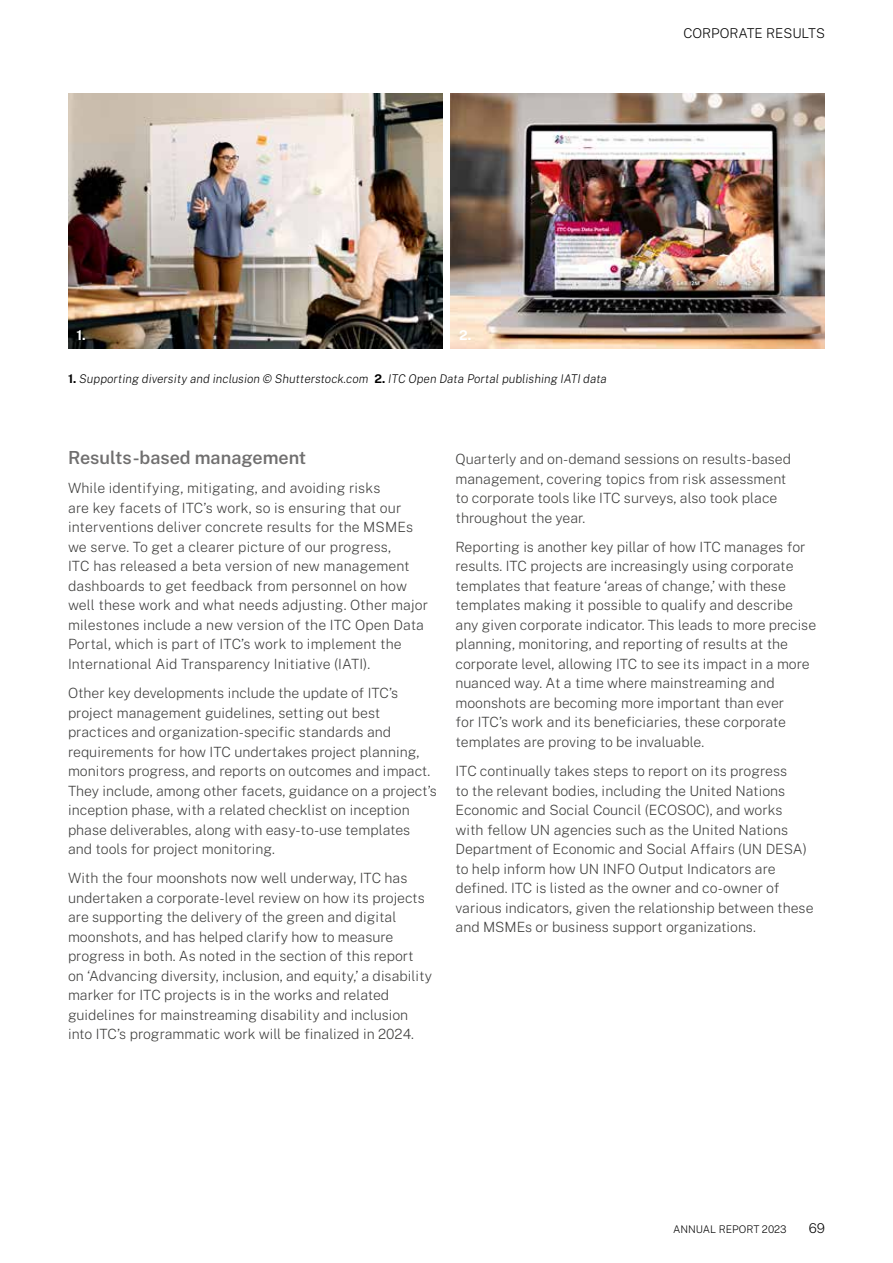
<style>
.page{position:relative;width:893px;height:1263px;background:#fff}
.page>*{position:absolute;margin:0;border:0;box-sizing:border-box;transform-origin:0 0}
.t1{font:600 18px "Public Sans";color:#706f6f}
.t2{font:200 14.1px/19.5px "Public Sans";color:#3c3c3b}
.t3{font:200 13.5px "Public Sans";color:#000}
.t4{font:700 13.5px "Public Sans";color:#fff}
.t5{font:italic 200 12px "Public Sans";color:#000}
.t6{font:200 10.5px "Public Sans";color:#000}
.s1{font-weight:700;font-style:normal}
</style>
<div class="page">
<img style="left:68px;top:94px;width:374px;height:255px">
<img style="left:451px;top:94px;width:374px;height:255px">
<p class="t3" style="left:683px;top:24px;width:143px">CORPORATE RESULTS</p>
<p class="t4" style="left:77px;top:325px;width:11px">1.</p>
<p class="t4" style="left:459px;top:325px;width:14px">2.</p>
<p class="t5" style="left:68px;top:371px;width:540px"><span class="s1">1.</span> Supporting diversity and inclusion © Shutterstock.com <span class="s1">2.</span> ITC Open Data Portal publishing IATI data</p>
<p class="t1" style="left:68px;top:444px;width:240px">Results-based management</p>
<p class="t2" style="left:68px;top:478px;width:362px">While identifying, mitigating, and avoiding risks<br>are key facets of ITC’s work, so is ensuring that our interventions deliver concrete results for the MSMEs we serve. To get a clearer picture of our progress,<br>ITC has released a beta version of new management dashboards to get feedback from personnel on how well these work and what needs adjusting. Other major milestones include a new version of the ITC Open Data Portal, which is part of ITC’s work to implement the International Aid Transparency Initiative (IATI).</p>
<p class="t2" style="left:68px;top:682px;width:370px">Other key developments include the update of ITC’s project management guidelines, setting out best practices and organization-specific standards and requirements for how ITC undertakes project planning, monitors progress, and reports on outcomes and impact.<br>They include, among other facets, guidance on a project’s inception phase, with a related checklist on inception phase deliverables, along with easy-to-use templates and tools for project monitoring.</p>
<p class="t2" style="left:68px;top:868px;width:365px">With the four moonshots now well underway, ITC has undertaken a corporate-level review on how its projects are supporting the delivery of the green and digital moonshots, and has helped clarify how to measure progress in both. As noted in the section of this report on ‘Advancing diversity, inclusion, and equity,’ a disability marker for ITC projects is in the works and related guidelines for mainstreaming disability and inclusion into ITC’s programmatic work will be finalized in 2024.</p>
<p class="t2" style="left:455px;top:448px;width:337px">Quarterly and on-demand sessions on results-based management, covering topics from risk assessment to corporate tools like ITC surveys, also took place throughout the year.</p>
<p class="t2" style="left:455px;top:536px;width:362px">Reporting is another key pillar of how ITC manages for results. ITC projects are increasingly using corporate templates that feature ‘areas of change,’ with these templates making it possible to qualify and describe any given corporate indicator. This leads to more precise planning, monitoring, and reporting of results at the corporate level, allowing ITC to see its impact in a more nuanced way. At a time where mainstreaming and moonshots are becoming more important than ever<br>for ITC’s work and its beneficiaries, these corporate templates are proving to be invaluable.</p>
<p class="t2" style="left:455px;top:760px;width:360px">ITC continually takes steps to report on its progress<br>to the relevant bodies, including the United Nations Economic and Social Council (ECOSOC), and works with fellow UN agencies such as the United Nations Department of Economic and Social Affairs (UN DESA) to help inform how UN INFO Output Indicators are defined. ITC is listed as the owner and co-owner of various indicators, given the relationship between these and MSMEs or business support organizations.</p>
<p class="t6" style="left:673px;top:1222px;width:115px">ANNUAL REPORT 2023</p>
<p class="t3" style="left:809px;top:1218px;width:18px">69</p>
</div>
